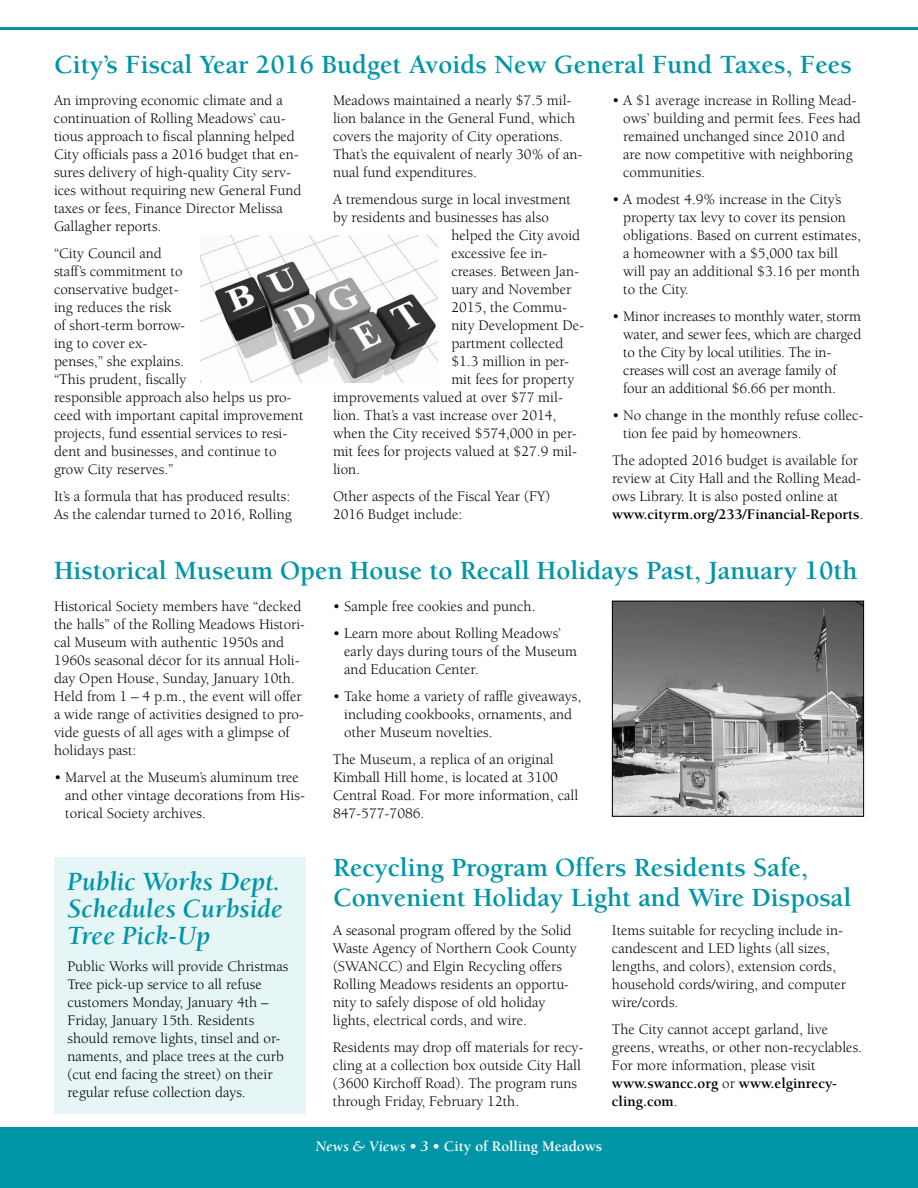
<style>
.page{position:relative;width:918px;height:1188px;background:#fff}
.page>*{position:absolute;margin:0;border:0;box-sizing:border-box;transform-origin:0 0}
.t1{font:700 27px/30px "Berkeley";color:#0096a7}
.t2{font:italic 700 27px/27px "Berkeley";color:#0096a7;text-align:justify}
.t3{font:15px/18px "Berkeley";color:#000}
.t4{font:700 15px "Berkeley";color:#fff}
.s1{font-weight:700}
.s2{font-style:italic}
</style>
<div class="page">
<hr style="left:0;top:27px;width:918px;height:3px;background:#0096a7">
<div style="left:0;top:1127px;width:918px;height:61px;background:#0096a7"></div>
<img style="left:614px;top:603px;width:248px;height:212px">
<div style="left:612px;top:601px;width:252px;height:216px;border:1px solid #000"></div>
<div style="left:54px;top:857px;width:252px;height:257px;background:#e6f5f6"></div>
<img style="left:200px;top:236px;width:238px;height:147px">
<h1 class="t1" style="left:54px;top:52px;width:799px">City’s Fiscal Year 2016 Budget Avoids New General Fund Taxes, Fees</h1>
<p class="t3" style="left:54px;top:93px;width:249px">An improving economic climate and a continuation of Rolling Meadows’ cau&shy;tious approach to fiscal planning helped City officials pass a 2016 budget that en&shy;sures delivery of high-quality City serv&shy;ices without requiring new General Fund taxes or fees, Finance Director Melissa Gallagher reports.</p>
<p class="t3" style="left:54px;top:246px;width:251px">“City Council and<br>staff’s commitment to<br>conservative budget-<br>ing reduces the risk<br>of short-term borrow-<br>ing to cover ex-<br>penses,” she explains.<br>“This prudent, fiscally<br>responsible approach also helps us pro&shy;ceed with important capital improvement projects, fund essential services to resi&shy;dent and businesses, and continue to grow City reserves.”</p>
<p class="t3" style="left:54px;top:489px;width:239px">It’s a formula that has produced results:<br>As the calendar turned to 2016, Rolling</p>
<p class="t3" style="left:333px;top:93px;width:251px">Meadows maintained a nearly $7.5 mil&shy;lion balance in the General Fund, which covers the majority of City operations.<br>That’s the equivalent of nearly 30% of an&shy;nual fund expenditures.</p>
<p class="t3" style="left:333px;top:192px;width:239px">A tremendous surge in local investment</p>
<p class="t3" style="left:333px;top:210px;width:217px">by residents and businesses has also</p>
<p class="t3" style="left:451px;top:228px;width:131px">helped the City avoid</p>
<p class="t3" style="left:451px;top:246px;width:98px">excessive fee in-</p>
<p class="t3" style="left:451px;top:264px;width:129px">creases. Between Jan-</p>
<p class="t3" style="left:451px;top:282px;width:122px">uary and November</p>
<p class="t3" style="left:451px;top:300px;width:117px">2015, the Commu-</p>
<p class="t3" style="left:451px;top:318px;width:134px">nity Development De-</p>
<p class="t3" style="left:451px;top:336px;width:114px">partment collected</p>
<p class="t3" style="left:451px;top:354px;width:119px">$1.3 million in per-</p>
<p class="t3" style="left:451px;top:372px;width:124px">mit fees for property</p>
<p class="t3" style="left:333px;top:390px;width:232px">improvements valued at over $77 mil-</p>
<p class="t3" style="left:333px;top:408px;width:225px">lion. That’s a vast increase over 2014,</p>
<p class="t3" style="left:333px;top:426px;width:245px">when the City received $574,000 in per-</p>
<p class="t3" style="left:333px;top:444px;width:246px">mit fees for projects valued at $27.9 mil-</p>
<p class="t3" style="left:333px;top:462px;width:29px">lion.</p>
<p class="t3" style="left:333px;top:489px;width:219px">Other aspects of the Fiscal Year (FY)<br>2016 Budget include:</p>
<p class="t3" style="left:623px;top:93px;width:239px;text-indent:-11px">• A $1 average increase in Rolling Mead&shy;ows’ building and permit fees. Fees had remained unchanged since 2010 and are now competitive with neighboring communities.</p>
<p class="t3" style="left:623px;top:192px;width:239px;text-indent:-11px">• A modest 4.9% increase in the City’s property tax levy to cover its pension obligations. Based on current estimates, a homeowner with a $5,000 tax bill will pay an additional $3.16 per month to the City.</p>
<p class="t3" style="left:623px;top:309px;width:240px;text-indent:-11px">• Minor increases to monthly water, storm water, and sewer fees, which are charged to the City by local utilities. The in&shy;creases will cost an average family of four an additional $6.66 per month.</p>
<p class="t3" style="left:623px;top:408px;width:242px;text-indent:-11px">• No change in the monthly refuse collec&shy;tion fee paid by homeowners.</p>
<p class="t3" style="left:612px;top:453px;width:253px">The adopted 2016 budget is available for review at City Hall and the Rolling Mead&shy;ows Library. It is also posted online at <span class="s1">www.cityrm.org/233/Financial-Reports</span>.</p>
<h1 class="t1" style="left:54px;top:558px;width:805px">Historical Museum Open House to Recall Holidays Past, January 10th</h1>
<p class="t3" style="left:54px;top:599px;width:252px">Historical Society members have “decked the halls” of the Rolling Meadows Histori&shy;cal Museum with authentic 1950s and 1960s seasonal décor for its annual Holi&shy;day Open House, Sunday, January 10th.<br>Held from 1 – 4 p.m., the event will offer a wide range of activities designed to pro&shy;vide guests of all ages with a glimpse of holidays past:</p>
<p class="t3" style="left:65px;top:770px;width:241px;text-indent:-11px">• Marvel at the Museum’s aluminum tree and other vintage decorations from His&shy;torical Society archives.</p>
<p class="t3" style="left:333px;top:599px;width:204px">• Sample free cookies and punch.</p>
<p class="t3" style="left:344px;top:626px;width:234px;text-indent:-11px">• Learn more about Rolling Meadows’ early days during tours of the Museum and Education Center.</p>
<p class="t3" style="left:344px;top:689px;width:239px;text-indent:-11px">• Take home a variety of raffle giveaways, including cookbooks, ornaments, and other Museum novelties.</p>
<p class="t3" style="left:333px;top:752px;width:247px">The Museum, a replica of an original<br>Kimball Hill home, is located at 3100<br>Central Road. For more information, call<br>847-577-7086.</p>
<h1 class="t2" style="left:68px;top:870px;width:217px">Public Works Dept.<br>Schedules Curbside Tree Pick-Up</h1>
<p class="t3" style="left:67px;top:958px;width:222px">Public Works will provide Christmas Tree pick-up service to all refuse customers Monday, January 4th – Friday, January 15th. Residents should remove lights, tinsel and or&shy;naments, and place trees at the curb (cut end facing the street) on their regular refuse collection days.</p>
<h1 class="t1" style="left:333px;top:855px;width:520px">Recycling Program Offers Residents Safe,<br>Convenient Holiday Light and Wire Disposal</h1>
<p class="t3" style="left:333px;top:923px;width:245px">A seasonal program offered by the Solid Waste Agency of Northern Cook County (SWANCC) and Elgin Recycling offers Rolling Meadows residents an opportu&shy;nity to safely dispose of old holiday lights, electrical cords, and wire.</p>
<p class="t3" style="left:333px;top:1040px;width:252px">Residents may drop off materials for recy&shy;cling at a collection box outside City Hall (3600 Kirchoff Road). The program runs through Friday, February 12th.</p>
<p class="t3" style="left:612px;top:923px;width:236px">Items suitable for recycling include in&shy;candescent and LED lights (all sizes, lengths, and colors), extension cords, household cords/wiring, and computer wire/cords.</p>
<p class="t3" style="left:612px;top:1022px;width:252px">The City cannot accept garland, live greens, wreaths, or other non-recyclables.<br>For more information, please visit <span class="s1">www.swancc.org</span> or <span class="s1">www.elginrecy&shy;cling.com</span>.</p>
<p class="t4" style="left:316px;top:1141px;width:288px"><span class="s2">News &amp; Views • 3 •</span> City of Rolling Meadows</p>
</div>
